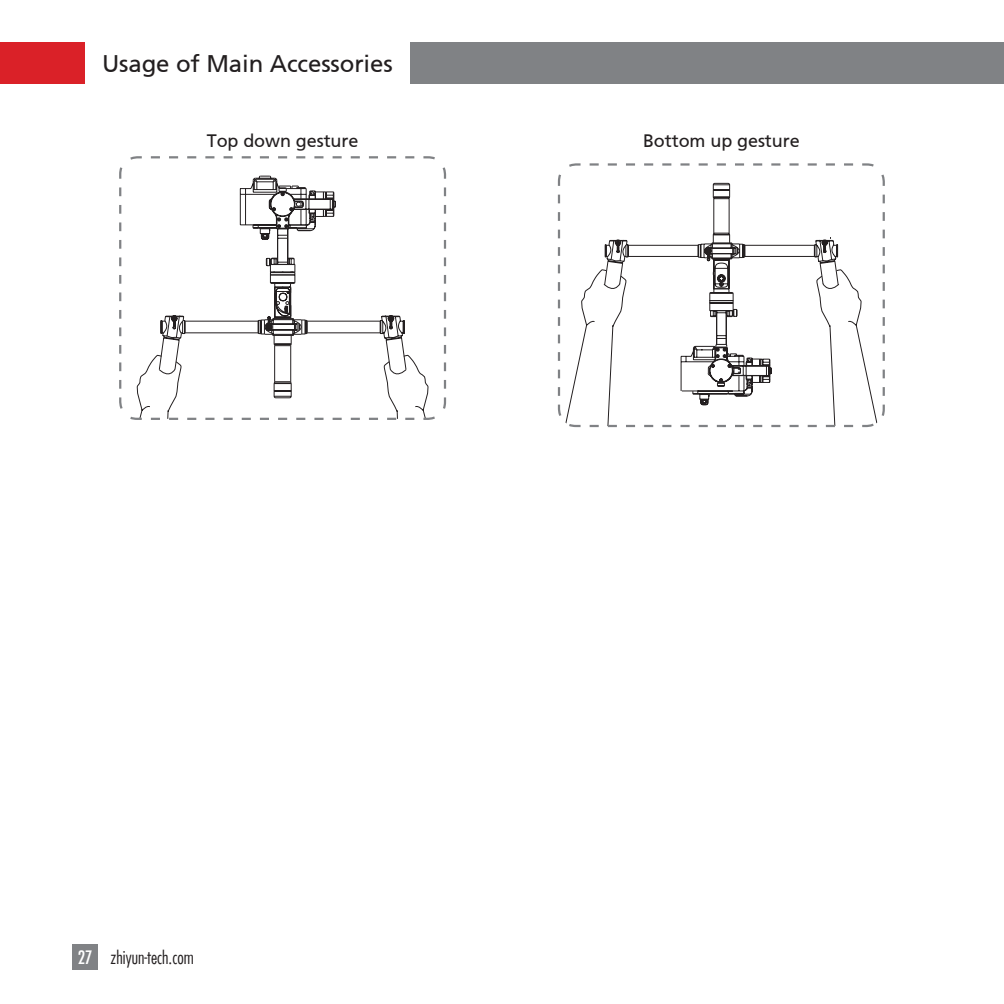
<style>
.page{position:relative;width:1004px;height:1004px;background:#fff}
.page>*{position:absolute;margin:0;border:0;box-sizing:border-box;transform-origin:0 0}
.页码标题副本{font:24px "Frutiger CE";letter-spacing:-.005em;color:#231f20}
.正文无段前段后{font:18px "Frutiger CE";letter-spacing:-.005em;color:#231f20}
.t1{font:300 condensed 18px "Futura LT";color:#231f20}
.s1{font-weight:400;color:#fff}
</style>
<div class="page">
<div style="left:0;top:43px;width:85px;height:41px;background:#da2128"></div>
<div style="left:85px;top:43px;width:918px;height:41px;background:#808285"></div>
<div style="left:72px;top:944px;width:26px;height:25px;background:#808285"></div>
<svg style="left:119px;top:156px;width:328px;height:264px"></svg>
<svg style="left:557px;top:163px;width:328px;height:265px"></svg>
<div style="left:85px;top:38px;width:325px;height:51px;background:#fff"></div>
<p class="页码标题副本" style="left:102px;top:49px;width:292px">Usage of Main Accessories</p>
<p class="正文无段前段后" style="left:207px;top:130px;width:153px">Top down gesture</p>
<p class="正文无段前段后" style="left:643px;top:130px;width:158px">Bottom up gesture</p>
<p class="t1" style="left:78px;top:946px;width:118px"><span class="s1">27</span> zhiyun-tech.com</p>
</div>
